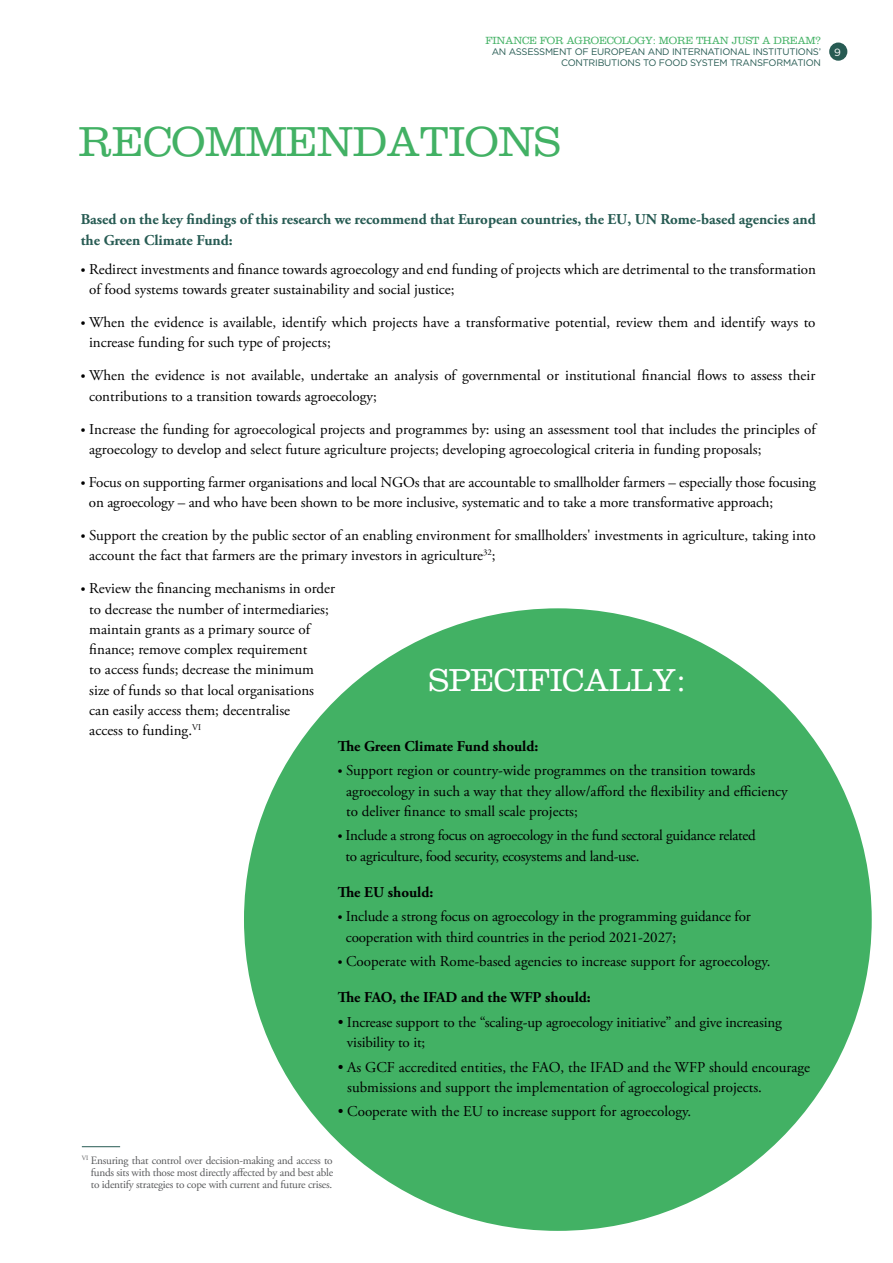
<style>
.page{position:relative;width:893px;height:1263px;background:#fff}
.page>*{position:absolute;margin:0;border:0;box-sizing:border-box;transform-origin:0 0}
.t1{font:300 43.5px "Clarendon LT Std";letter-spacing:-.01em;color:#42b164}
.t2{font:300 33px "Clarendon LT Std";letter-spacing:-.01em;color:#fff}
.paragraph{font:15px/20.2px "Adobe Garamond Pro";color:#000}
.paragraph-2{font:700 15px/21.6px "Adobe Garamond Pro";color:#275b53}
.paragraph-3{font:15px/20.2px "Adobe Garamond Pro";letter-spacing:-.02em;color:#000}
.paragraph-4{font:700 15px "Adobe Garamond Pro";color:#000}
.t3{font:11.25px/12px "Adobe Garamond Pro";letter-spacing:-.02em;color:#58595b;text-align:justify}
.t4{font:300 10.8px "Clarendon LT Std";letter-spacing:-.02em;color:#42b164}
.t5{font:10.5px "Gotham";color:#fff}
.t6{font:9.45px/10.8px "Gotham";letter-spacing:-.025em;color:#275b53;text-align:right}
.s1{font-family:"Myriad Pro";font-weight:600}
</style>
<div class="page">
<div style="left:244px;top:608px;width:628px;height:623px;background:#42b164;border-radius:50%"></div>
<div style="left:829px;top:43px;width:18px;height:18px;background:#275b53;border-radius:50%"></div>
<hr style="left:82px;top:1146px;width:38px;height:1px;background:#275b53">
<p class="t4" style="left:486px;top:35px;width:337px">FINANCE FOR AGROECOLOGY: MORE THAN JUST A DREAM?</p>
<p class="t6" style="left:492px;top:46px;width:331px">AN ASSESSMENT OF EUROPEAN AND INTERNATIONAL INSTITUTIONS’<br>CONTRIBUTIONS TO FOOD SYSTEM TRANSFORMATION</p>
<p class="t5" style="left:834px;top:45px;width:8px">9</p>
<p class="t1" style="left:79px;top:117px;width:484px">RECOMMENDATIONS</p>
<p class="paragraph-2" style="left:81px;top:208px;width:736px">Based on the key findings of this research we recommend that European countries, the EU, UN Rome-based agencies and the Green Climate Fund:</p>
<p class="paragraph" style="left:89px;top:259px;width:728px;text-indent:-8px"><span class="s1">•</span> Redirect investments and finance towards agroecology and end funding of projects which are detrimental to the transformation of food systems towards greater sustainability and social justice;</p>
<p class="paragraph" style="left:89px;top:313px;width:728px;text-indent:-8px"><span class="s1">•</span> When the evidence is available, identify which projects have a transformative potential, review them and identify ways to increase funding for such type of projects;</p>
<p class="paragraph" style="left:89px;top:366px;width:728px;text-indent:-8px"><span class="s1">•</span> When the evidence is not available, undertake an analysis of governmental or institutional financial flows to assess their contributions to a transition towards agroecology;</p>
<p class="paragraph" style="left:89px;top:419px;width:728px;text-indent:-8px"><span class="s1">•</span> Increase the funding for agroecological projects and programmes by: using an assessment tool that includes the principles of agroecology to develop and select future agriculture projects; developing agroecological criteria in funding proposals;</p>
<p class="paragraph" style="left:89px;top:473px;width:728px;text-indent:-8px"><span class="s1">•</span> Focus on supporting farmer organisations and local NGOs that are accountable to smallholder farmers – especially those focusing on agroecology – and who have been shown to be more inclusive, systematic and to take a more transformative approach;</p>
<p class="paragraph" style="left:89px;top:526px;width:728px;text-indent:-8px"><span class="s1">•</span> Support the creation by the public sector of an enabling environment for smallholders' investments in agriculture, taking into account the fact that farmers are the primary investors in agriculture<sup>32</sup>;</p>
<p class="paragraph" style="left:81px;top:579px;width:256px"><span class="s1">•</span> Review the financing mechanisms in order</p>
<p class="paragraph" style="left:89px;top:599px;width:241px">to decrease the number of intermediaries;</p>
<p class="paragraph" style="left:89px;top:620px;width:222px">maintain grants as a primary source of</p>
<p class="paragraph" style="left:89px;top:640px;width:220px">finance; remove complex requirement</p>
<p class="paragraph" style="left:89px;top:660px;width:226px">to access funds; decrease the minimum</p>
<p class="paragraph" style="left:89px;top:680px;width:226px">size of funds so that local organisations</p>
<p class="paragraph" style="left:89px;top:701px;width:202px">can easily access them; decentralise access to funding.<sup>VI</sup></p>
<p class="t2" style="left:429px;top:661px;width:259px">SPECIFICALLY:</p>
<p class="paragraph-4" style="left:338px;top:737px;width:202px">The Green Climate Fund should:</p>
<p class="paragraph" style="left:346px;top:761px;width:443px;text-indent:-8px"><span class="s1">•</span> Support region or country-wide programmes on the transition towards agroecology in such a way that they allow/afford the flexibility and efficiency to deliver finance to small scale projects;</p>
<p class="paragraph-3" style="left:346px;top:826px;width:412px;text-indent:-8px"><span class="s1">•</span> Include a strong focus on agroecology in the fund sectoral guidance related to agriculture, food security, ecosystems and land-use.</p>
<p class="paragraph-4" style="left:338px;top:883px;width:97px">The EU should:</p>
<p class="paragraph" style="left:346px;top:907px;width:406px;text-indent:-8px"><span class="s1">•</span> Include a strong focus on agroecology in the programming guidance for cooperation with third countries in the period 2021-2027;</p>
<p class="paragraph" style="left:338px;top:952px;width:434px"><span class="s1">•</span> Cooperate with Rome-based agencies to increase support for agroecology.</p>
<p class="paragraph-4" style="left:338px;top:989px;width:255px">The FAO, the IFAD and the WFP should:</p>
<p class="paragraph" style="left:347px;top:1012px;width:436px;text-indent:-9px">• Increase support to the “scaling-up agroecology initiative” and give increasing visibility to it;</p>
<p class="paragraph" style="left:347px;top:1057px;width:464px;text-indent:-10px">• As GCF accredited entities, the FAO, the IFAD and the WFP should encourage submissions and support the implementation of agroecological projects.</p>
<p class="paragraph" style="left:338px;top:1102px;width:355px">• Cooperate with the EU to increase support for agroecology.</p>
<p class="t3" style="left:91px;top:1154px;width:244px;text-indent:-9px"><sup>VI</sup> Ensuring that control over decision-making and access to funds sits with those most directly affected by and best able to identify strategies to cope with current and future crises.</p>
</div>
